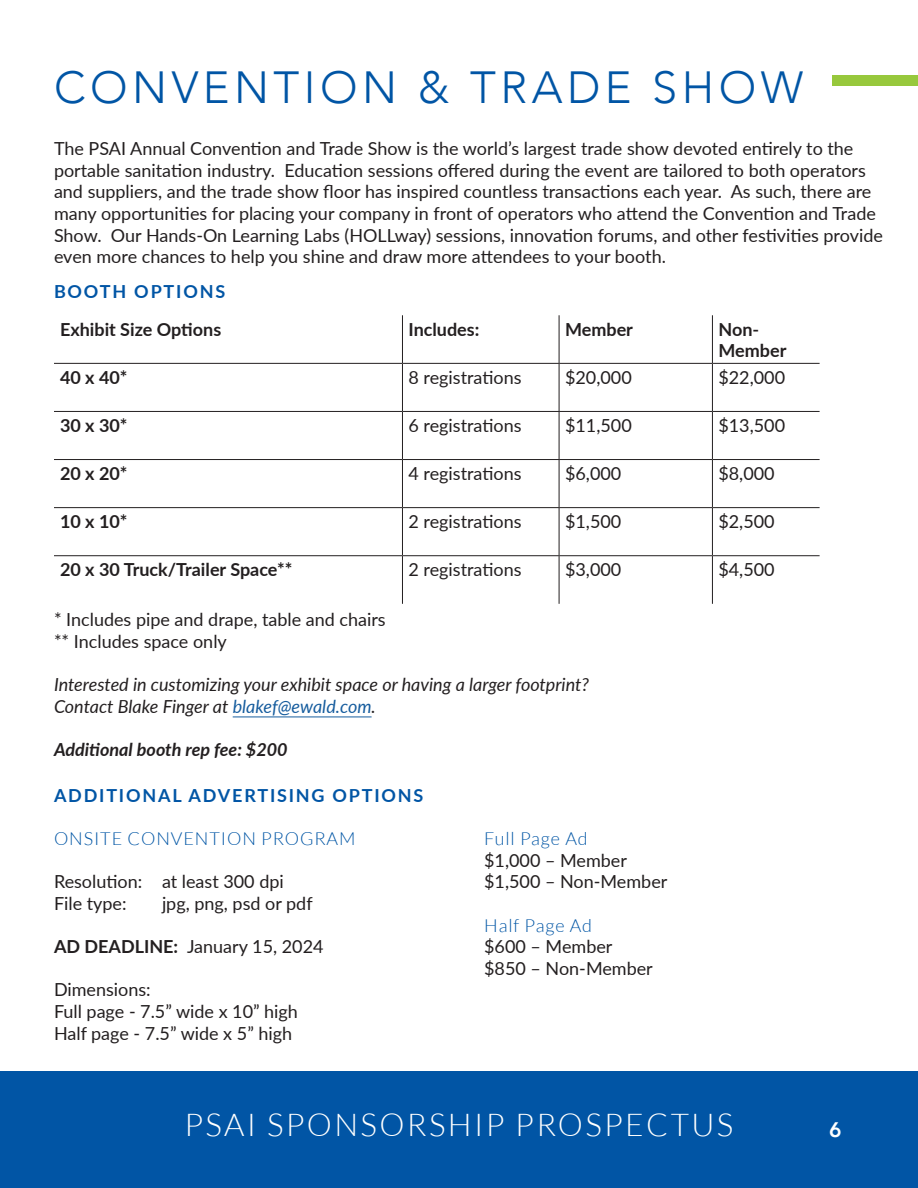
<style>
.page{position:relative;width:918px;height:1188px;background:#fff}
.page>*{position:absolute;margin:0;border:0;box-sizing:border-box;transform-origin:0 0}
.t1{font:300 45px "Avenir";letter-spacing:.1em;color:#0155a5}
.t2{font:300 31.5px "Lato";letter-spacing:.075em;color:#fff}
.t3{font:800 21px "Avenir";color:#fff}
.t4{font:18px/21.6px "Lato";color:#231f20}
.t5{font:italic 18px "Lato";color:#231f20}
.t6{font:700 18px/21.6px "Lato";color:#231f20}
.t7{font:300 18px "Lato";letter-spacing:.05em;color:#0155a5}
.t8{font:700 18px "Lato";letter-spacing:.1em;color:#0155a5}
.t9{font:italic 700 18px "Lato";color:#231f20}
.s1{color:#175d9e}
.s2{font-weight:700}
</style>
<div class="page">
<div style="left:0;top:1071px;width:918px;height:117px;background:#0155a5"></div>
<div style="left:833px;top:75px;width:85px;height:11px;background:#97c83c"></div>
<hr style="left:402px;top:315px;width:1px;height:48px;background:#231f20">
<hr style="left:559px;top:315px;width:1px;height:48px;background:#231f20">
<hr style="left:712px;top:315px;width:1px;height:48px;background:#231f20">
<hr style="left:54px;top:363px;width:348px;height:1px;background:#231f20">
<hr style="left:402px;top:363px;width:157px;height:1px;background:#231f20">
<hr style="left:402px;top:364px;width:1px;height:47px;background:#231f20">
<hr style="left:559px;top:363px;width:153px;height:1px;background:#231f20">
<hr style="left:559px;top:364px;width:1px;height:47px;background:#231f20">
<hr style="left:712px;top:363px;width:108px;height:1px;background:#231f20">
<hr style="left:712px;top:364px;width:1px;height:47px;background:#231f20">
<hr style="left:54px;top:411px;width:348px;height:1px;background:#231f20">
<hr style="left:402px;top:411px;width:157px;height:1px;background:#231f20">
<hr style="left:402px;top:412px;width:1px;height:47px;background:#231f20">
<hr style="left:559px;top:411px;width:153px;height:1px;background:#231f20">
<hr style="left:559px;top:412px;width:1px;height:47px;background:#231f20">
<hr style="left:712px;top:411px;width:108px;height:1px;background:#231f20">
<hr style="left:712px;top:412px;width:1px;height:47px;background:#231f20">
<hr style="left:54px;top:459px;width:348px;height:1px;background:#231f20">
<hr style="left:402px;top:459px;width:157px;height:1px;background:#231f20">
<hr style="left:402px;top:460px;width:1px;height:47px;background:#231f20">
<hr style="left:559px;top:459px;width:153px;height:1px;background:#231f20">
<hr style="left:559px;top:460px;width:1px;height:47px;background:#231f20">
<hr style="left:712px;top:459px;width:108px;height:1px;background:#231f20">
<hr style="left:712px;top:460px;width:1px;height:47px;background:#231f20">
<hr style="left:54px;top:507px;width:348px;height:1px;background:#231f20">
<hr style="left:402px;top:507px;width:157px;height:1px;background:#231f20">
<hr style="left:402px;top:508px;width:1px;height:47px;background:#231f20">
<hr style="left:559px;top:507px;width:153px;height:1px;background:#231f20">
<hr style="left:559px;top:508px;width:1px;height:47px;background:#231f20">
<hr style="left:712px;top:507px;width:108px;height:1px;background:#231f20">
<hr style="left:712px;top:508px;width:1px;height:47px;background:#231f20">
<hr style="left:54px;top:555px;width:348px;height:1px;background:#231f20">
<hr style="left:402px;top:555px;width:157px;height:1px;background:#231f20">
<hr style="left:402px;top:556px;width:1px;height:48px;background:#231f20">
<hr style="left:559px;top:555px;width:153px;height:1px;background:#231f20">
<hr style="left:559px;top:556px;width:1px;height:48px;background:#231f20">
<hr style="left:712px;top:555px;width:108px;height:1px;background:#231f20">
<hr style="left:712px;top:556px;width:1px;height:48px;background:#231f20">
<hr style="left:233px;top:717px;width:139px;height:1px;background:#175d9e">
<p class="t1" style="left:54px;top:61px;width:751px">CONVENTION &amp; TRADE SHOW</p>
<p class="t4" style="left:54px;top:137px;width:831px">The PSAI Annual Convention and Trade Show is the world’s largest trade show devoted entirely to the portable sanitation industry. Education sessions offered during the event are tailored to both operators and suppliers, and the trade show floor has inspired countless transactions each year. As such, there are many opportunities for placing your company in front of operators who attend the Convention and Trade Show. Our Hands-On Learning Labs (HOLLway) sessions, innovation forums, and other festivities provide even more chances to help you shine and draw more attendees to your booth.</p>
<h3 class="t8" style="left:54px;top:278px;width:173px">BOOTH OPTIONS</h3>
<p class="t6" style="left:60px;top:318px;width:163px">Exhibit Size Options</p>
<p class="t6" style="left:408px;top:318px;width:72px">Includes:</p>
<p class="t6" style="left:565px;top:318px;width:69px">Member</p>
<p class="t6" style="left:718px;top:318px;width:69px">Non-<br>Member</p>
<p class="t6" style="left:60px;top:366px;width:69px">40 x 40*</p>
<p class="t4" style="left:408px;top:366px;width:115px">8 registrations</p>
<p class="t4" style="left:565px;top:366px;width:68px">$20,000</p>
<p class="t4" style="left:718px;top:366px;width:68px">$22,000</p>
<p class="t6" style="left:60px;top:414px;width:69px">30 x 30*</p>
<p class="t4" style="left:408px;top:414px;width:115px">6 registrations</p>
<p class="t4" style="left:565px;top:414px;width:68px">$11,500</p>
<p class="t4" style="left:718px;top:414px;width:68px">$13,500</p>
<p class="t6" style="left:60px;top:462px;width:69px">20 x 20*</p>
<p class="t4" style="left:408px;top:462px;width:115px">4 registrations</p>
<p class="t4" style="left:565px;top:462px;width:58px">$6,000</p>
<p class="t4" style="left:718px;top:462px;width:58px">$8,000</p>
<p class="t6" style="left:60px;top:510px;width:69px">10 x 10*</p>
<p class="t4" style="left:408px;top:510px;width:115px">2 registrations</p>
<p class="t4" style="left:565px;top:510px;width:58px">$1,500</p>
<p class="t4" style="left:718px;top:510px;width:58px">$2,500</p>
<p class="t6" style="left:60px;top:558px;width:234px">20 x 30 Truck/Trailer Space**</p>
<p class="t4" style="left:408px;top:558px;width:115px">2 registrations</p>
<p class="t4" style="left:565px;top:558px;width:58px">$3,000</p>
<p class="t4" style="left:718px;top:558px;width:58px">$4,500</p>
<p class="t4" style="left:54px;top:608px;width:333px">* Includes pipe and drape, table and chairs</p>
<p class="t4" style="left:54px;top:630px;width:174px">** Includes space only</p>
<p class="t5" style="left:54px;top:672px;width:537px">Interested in customizing your exhibit space or having a larger footprint?</p>
<p class="t5" style="left:54px;top:693px;width:323px">Contact Blake Finger at <span class="s1">blakef@ewald.com</span>.</p>
<p class="t9" style="left:54px;top:736px;width:235px">Additional booth rep fee: $200</p>
<h3 class="t8" style="left:54px;top:782px;width:371px">ADDITIONAL ADVERTISING OPTIONS</h3>
<h4 class="t7" style="left:54px;top:829px;width:303px">ONSITE CONVENTION PROGRAM</h4>
<p class="t4" style="left:54px;top:870px;width:231px">Resolution: at least 300 dpi</p>
<p class="t4" style="left:54px;top:892px;width:74px">File type:</p>
<p class="t4" style="left:162px;top:892px;width:152px">jpg, png, psd or pdf</p>
<p class="t4" style="left:54px;top:935px;width:271px"><span class="s2">AD DEADLINE:</span> January 15, 2024</p>
<p class="t4" style="left:54px;top:978px;width:98px">Dimensions:</p>
<p class="t4" style="left:54px;top:1000px;width:245px">Full page - 7.5” wide x 10” high</p>
<p class="t4" style="left:54px;top:1021px;width:240px">Half page - 7.5” wide x 5” high</p>
<p class="t7" style="left:484px;top:829px;width:105px">Full Page Ad</p>
<p class="t4" style="left:484px;top:849px;width:144px">$1,000 – Member</p>
<p class="t4" style="left:484px;top:870px;width:185px">$1,500 – Non-Member</p>
<h4 class="t7" style="left:484px;top:915px;width:109px">Half Page Ad</h4>
<p class="t4" style="left:484px;top:935px;width:130px">$600 – Member</p>
<p class="t4" style="left:484px;top:957px;width:170px">$850 – Non-Member</p>
<h2 class="t2" style="left:184px;top:1107px;width:551px">PSAI SPONSORSHIP PROSPECTUS</h2>
<p class="t3" style="left:829px;top:1114px;width:14px">6</p>
</div>
